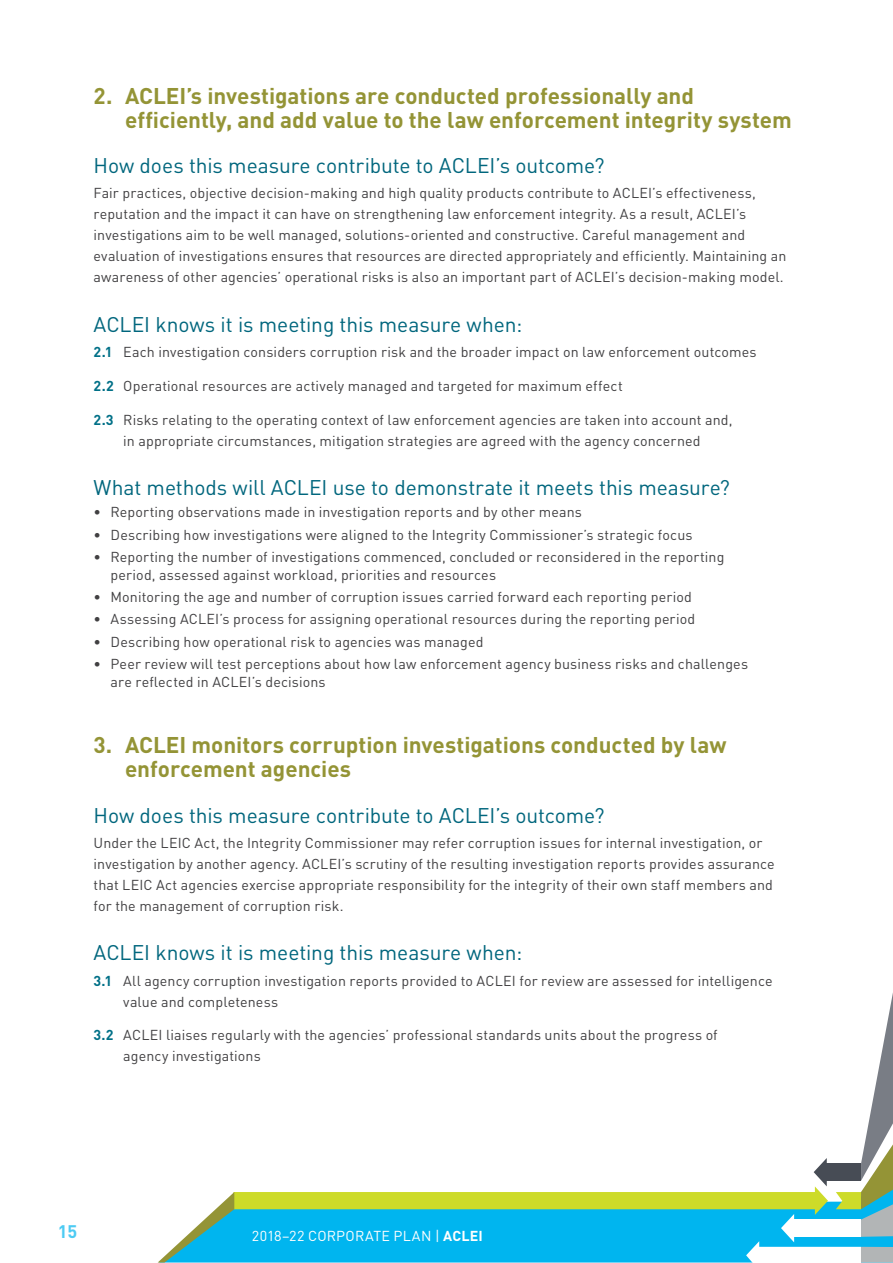
<style>
.page{position:relative;width:893px;height:1263px;background:#fff}
.page>*{position:absolute;margin:0;border:0;box-sizing:border-box;transform-origin:0 0}
.Heading_2{font:700 22.5px/24px "DIN";letter-spacing:-.005em;color:#949436}
.Heading_3{font:21px "DIN";letter-spacing:-.005em;color:#00667d}
.t1{font:700 18px "DIN";color:#00b5ef}
.Body{font:14.25px/21px "DIN";letter-spacing:.01em;color:#414042}
.Numbered{font:14.25px/21px "DIN";letter-spacing:.01em;color:#414042}
.t2{font:14.25px "DIN";letter-spacing:.015em;color:#fff}
.s1{font-weight:700;color:#007087}
.s2{font-weight:700}
</style>
<div class="page">
<div style="left:234px;top:1209px;width:512px;height:53px;background:#00b5ef"></div>
<div style="left:233px;top:1192px;width:585px;height:17px;background:#cddb29"></div>
<svg style="left:746px;top:993px;width:147px;height:270px"></svg>
<div style="left:861px;top:1247px;width:32px;height:15px;background:#b2b5b6"></div>
<svg style="left:158px;top:1192px;width:76px;height:70px"></svg>
<p class="Heading_2" style="left:125px;top:83px;width:668px;text-indent:-31px">2. ACLEI’s investigations are conducted professionally and efficiently, and add value to the law enforcement integrity system</p>
<p class="Heading_3" style="left:94px;top:152px;width:512px">How does this measure contribute to ACLEI’s outcome?</p>
<p class="Body" style="left:94px;top:182px;width:694px">Fair practices, objective decision-making and high quality products contribute to ACLEI’s effectiveness, reputation and the impact it can have on strengthening law enforcement integrity. As a result, ACLEI’s investigations aim to be well managed, solutions-oriented and constructive. Careful management and evaluation of investigations ensures that resources are directed appropriately and efficiently. Maintaining an awareness of other agencies’ operational risks is also an important part of ACLEI’s decision-making model.</p>
<p class="Heading_3" style="left:94px;top:311px;width:430px">ACLEI knows it is meeting this measure when:</p>
<p class="Numbered" style="left:94px;top:341px;width:665px"><span class="s1">2.1</span> Each investigation considers corruption risk and the broader impact on law enforcement outcomes</p>
<p class="Numbered" style="left:94px;top:375px;width:531px"><span class="s1">2.2</span> Operational resources are actively managed and targeted for maximum effect</p>
<p class="Numbered" style="left:94px;top:409px;width:640px;text-align:center"><span class="s1">2.3</span> Risks relating to the operating context of law enforcement agencies are taken into account and, in appropriate circumstances, mitigation strategies are agreed with the agency concerned</p>
<p class="Heading_3" style="left:94px;top:474px;width:638px">What methods will ACLEI use to demonstrate it meets this measure?</p>
<p class="Body" style="left:94px;top:501px;width:490px">• Reporting observations made in investigation reports and by other means</p>
<p class="Body" style="left:94px;top:524px;width:600px">• Describing how investigations were aligned to the Integrity Commissioner’s strategic focus</p>
<p class="Body" style="left:111px;top:547px;width:615px;line-height:18px;text-indent:-17px">• Reporting the number of investigations commenced, concluded or reconsidered in the reporting period, assessed against workload, priorities and resources</p>
<p class="Body" style="left:94px;top:586px;width:600px">• Monitoring the age and number of corruption issues carried forward each reporting period</p>
<p class="Body" style="left:94px;top:608px;width:603px">• Assessing ACLEI’s process for assigning operational resources during the reporting period</p>
<p class="Body" style="left:94px;top:631px;width:392px">• Describing how operational risk to agencies was managed</p>
<p class="Body" style="left:111px;top:654px;width:639px;line-height:18px;text-indent:-17px">• Peer review will test perceptions about how law enforcement agency business risks and challenges are reflected in ACLEI’s decisions</p>
<p class="Heading_2" style="left:125px;top:732px;width:603px;text-indent:-31px">3. ACLEI monitors corruption investigations conducted by law enforcement agencies</p>
<p class="Heading_3" style="left:94px;top:802px;width:512px">How does this measure contribute to ACLEI’s outcome?</p>
<p class="Body" style="left:94px;top:832px;width:683px">Under the LEIC Act, the Integrity Commissioner may refer corruption issues for internal investigation, or investigation by another agency. ACLEI’s scrutiny of the resulting investigation reports provides assurance that LEIC Act agencies exercise appropriate responsibility for the integrity of their own staff members and for the management of corruption risk.</p>
<p class="Heading_3" style="left:94px;top:940px;width:430px">ACLEI knows it is meeting this measure when:</p>
<p class="Numbered" style="left:123px;top:970px;width:651px;text-indent:-30px"><span class="s1">3.1</span> All agency corruption investigation reports provided to ACLEI for review are assessed for intelligence value and completeness</p>
<p class="Numbered" style="left:123px;top:1024px;width:596px;text-indent:-30px"><span class="s1">3.2</span> ACLEI liaises regularly with the agencies’ professional standards units about the progress of agency investigations</p>
<p class="t1" style="left:58px;top:1220px;width:21px">15</p>
<p class="t2" style="left:252px;top:1227px;width:232px">2018–22 CORPORATE PLAN | <span class="s2">ACLEI</span></p>
</div>
